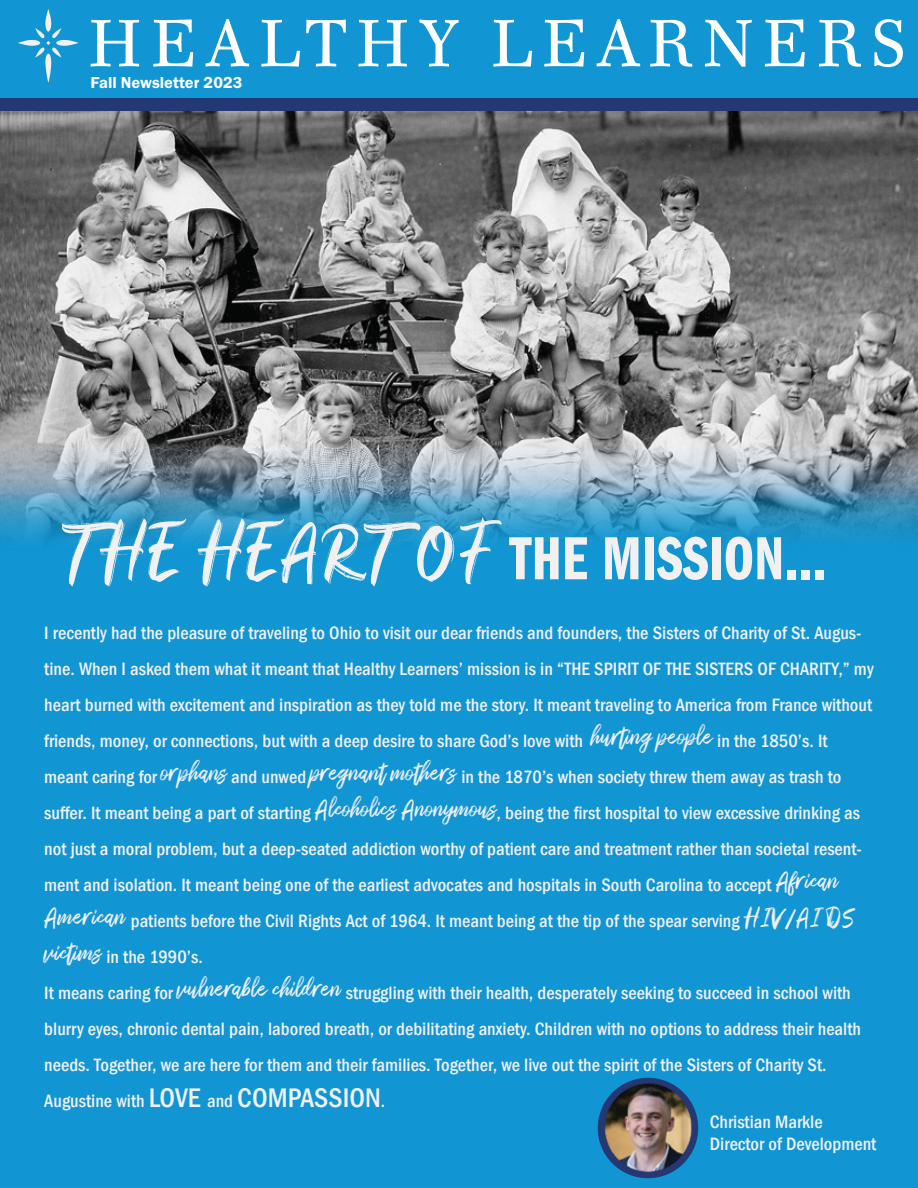
<style>
.page{position:relative;width:918px;height:1188px;background:#fff}
.page>*{position:absolute;margin:0;border:0;box-sizing:border-box;transform-origin:0 0}
.t1{font:600 61.2px "Franklin Gothic Cmpr ITC";color:#f1f1f2}
.t2{font:500 18px/36px "Franklin Gothic Cond ITC";color:#f1f1f2}
.t3{font:16.5px "Franklin Gothic URW Dem";color:#fff}
.s1{font-family:"Sparose";font-weight:400}
.s2{font-family:"Sparose";font-weight:400;font-size:21px}
.s3{font-size:27px}
</style>
<div class="page">
<img style="left:0;top:111px;width:918px;height:321px">
<div style="left:0;top:0;width:918px;height:102px;background:#1196d3"></div>
<div style="left:0;top:98px;width:918px;height:13px;background:#243874"></div>
<svg style="left:18px;top:9px;width:60px;height:74px"></svg>
<svg style="left:91px;top:20px;width:48px;height:47px"></svg>
<svg style="left:153px;top:19px;width:40px;height:48px"></svg>
<svg style="left:205px;top:19px;width:44px;height:48px"></svg>
<svg style="left:261px;top:20px;width:39px;height:47px"></svg>
<svg style="left:306px;top:20px;width:40px;height:47px"></svg>
<svg style="left:358px;top:20px;width:49px;height:47px"></svg>
<svg style="left:419px;top:19px;width:40px;height:48px"></svg>
<svg style="left:493px;top:20px;width:39px;height:47px"></svg>
<svg style="left:544px;top:19px;width:40px;height:48px"></svg>
<svg style="left:596px;top:19px;width:44px;height:48px"></svg>
<svg style="left:650px;top:20px;width:42px;height:47px"></svg>
<svg style="left:705px;top:20px;width:47px;height:47px"></svg>
<svg style="left:765px;top:19px;width:40px;height:48px"></svg>
<svg style="left:819px;top:20px;width:42px;height:47px"></svg>
<svg style="left:874px;top:19px;width:29px;height:48px"></svg>
<svg style="left:0;top:432px;width:918px;height:118px;background:#69a0bb"></svg>
<div style="left:0;top:550px;width:918px;height:638px;background:#1196d3"></div>
<div style="left:598px;top:1078px;width:100px;height:100px;background:#243874;border-radius:50%"></div>
<img style="left:601px;top:1080px;width:94px;height:96px">
<p class="t3" style="left:90px;top:72px;width:153px">Fall Newsletter 2023</p>
<h1 class="t1" style="left:62px;top:522px;width:767px"><span class="s1">THE HEART OF</span> THE MISSION...</h1>
<p class="t2" style="left:44px;top:615px;width:831px">I recently had the pleasure of traveling to Ohio to visit our dear friends and founders, the Sisters of Charity of St. Augus&shy;tine. When I asked them what it meant that Healthy Learners’ mission is in “THE SPIRIT OF THE SISTERS OF CHARITY,” my heart burned with excitement and inspiration as they told me the story. It meant traveling to America from France without friends, money, or connections, but with a deep desire to share God’s love with <span class="s2">hurting people</span> in the 1850’s. It meant caring for <span class="s2">orphans</span> and unwed <span class="s2">pregnant mothers</span> in the 1870’s when society threw them away as trash to suffer. It meant being a part of starting <span class="s2">Alcoholics Anonymous</span>, being the first hospital to view excessive drinking as not just a moral problem, but a deep-seated addiction worthy of patient care and treatment rather than societal resent&shy;ment and isolation. It meant being one of the earliest advocates and hospitals in South Carolina to accept <span class="s2">African American</span> patients before the Civil Rights Act of 1964. It meant being at the tip of the spear serving <span class="s2">HIV/AI DS victims</span> in the 1990’s.<br>It means caring for <span class="s2">vulnerable children</span> struggling with their health, desperately seeking to succeed in school with blurry eyes, chronic dental pain, labored breath, or debilitating anxiety. Children with no options to address their health needs. Together, we are here for them and their families. Together, we live out the spirit of the Sisters of Charity St.<br>Augustine with <span class="s3">LOVE</span> and <span class="s3">COMPASSION</span>.</p>
<p class="t2" style="left:710px;top:1111px;width:168px;line-height:21.6px">Christian Markle<br>Director of Development</p>
</div>
